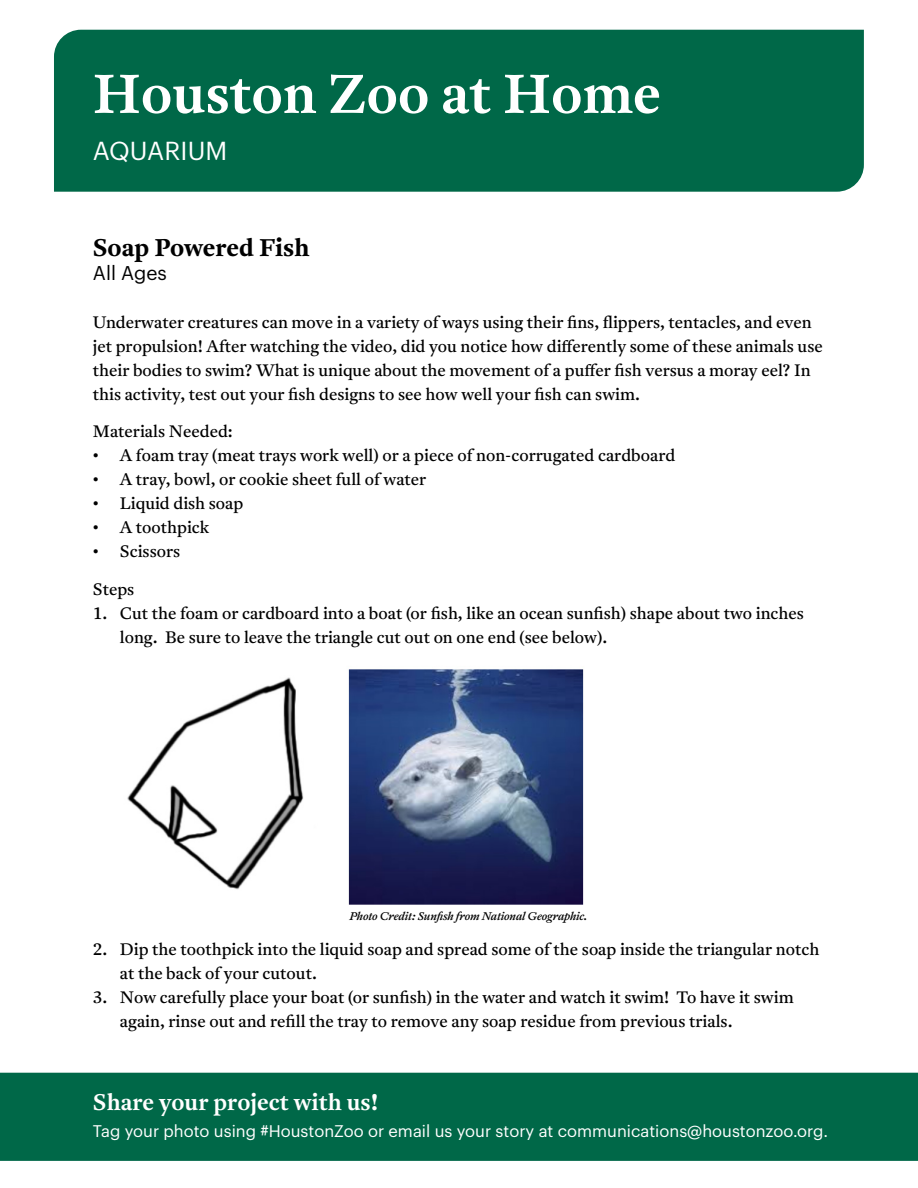
<style>
.page{position:relative;width:918px;height:1188px;background:#fff}
.page>*{position:absolute;margin:0;border:0;box-sizing:border-box;transform-origin:0 0}
.t1{font:600 54px "Antwerp";color:#fff}
.t2{font:25.5px "Graphik";letter-spacing:.005em;color:#fff}
.t3{font:700 24px "Antwerp";color:#000}
.t4{font:600 22.5px "Antwerp";color:#fff}
.t5{font:19.5px "Graphik";color:#000}
.t6{font:16.5px/24px "Antwerp";color:#000}
.t7{font:16.5px "Graphik";color:#fff}
.t8{font:italic 500 11.1px "Antwerp";letter-spacing:-.01em;color:#000}
</style>
<div class="page">
<div style="left:0;top:1073px;width:918px;height:88px;background:#006848"></div>
<div style="left:54px;top:30px;width:810px;height:162px;background:#006848"></div>
<img style="left:127px;top:669px;width:457px;height:236px">
<h1 class="t1" style="left:93px;top:58px;width:570px">Houston Zoo at Home</h1>
<h2 class="t2" style="left:93px;top:132px;width:136px">AQUARIUM</h2>
<h3 class="t3" style="left:93px;top:231px;width:218px">Soap Powered Fish</h3>
<p class="t5" style="left:93px;top:258px;width:76px">All Ages</p>
<p class="t6" style="left:93px;top:310px;width:731px">Underwater creatures can move in a variety of ways using their fins, flippers, tentacles, and even jet propulsion! After watching the video, did you notice how differently some of these animals use their bodies to swim? What is unique about the movement of a puffer fish versus a moray eel? In this activity, test out your fish designs to see how well your fish can swim.</p>
<p class="t6" style="left:93px;top:419px;width:141px">Materials Needed:</p>
<p class="t6" style="left:93px;top:443px;width:584px">• A foam tray (meat trays work well) or a piece of non-corrugated cardboard</p>
<p class="t6" style="left:93px;top:467px;width:335px">• A tray, bowl, or cookie sheet full of water</p>
<p class="t6" style="left:93px;top:491px;width:152px">• Liquid dish soap</p>
<p class="t6" style="left:93px;top:515px;width:118px">• A toothpick</p>
<p class="t6" style="left:93px;top:539px;width:89px">• Scissors</p>
<p class="t6" style="left:93px;top:577px;width:43px">Steps</p>
<p class="t6" style="left:120px;top:601px;width:686px;text-indent:-27px">1. Cut the foam or cardboard into a boat (or fish, like an ocean sunfish) shape about two inches long. Be sure to leave the triangle cut out on one end (see below).</p>
<p class="t8" style="left:349px;top:909px;width:239px">Photo Credit: Sunfish from National Geographic.</p>
<p class="t6" style="left:120px;top:937px;width:701px;text-indent:-27px">2. Dip the toothpick into the liquid soap and spread some of the soap inside the triangular notch at the back of your cutout.</p>
<p class="t6" style="left:120px;top:985px;width:675px;text-indent:-27px">3. Now carefully place your boat (or sunfish) in the water and watch it swim! To have it swim again, rinse out and refill the tray to remove any soap residue from previous trials.</p>
<h3 class="t4" style="left:93px;top:1087px;width:287px">Share your project with us!</h3>
<p class="t7" style="left:93px;top:1119px;width:737px">Tag your photo using #HoustonZoo or email us your story at communications@houstonzoo.org.</p>
</div>
